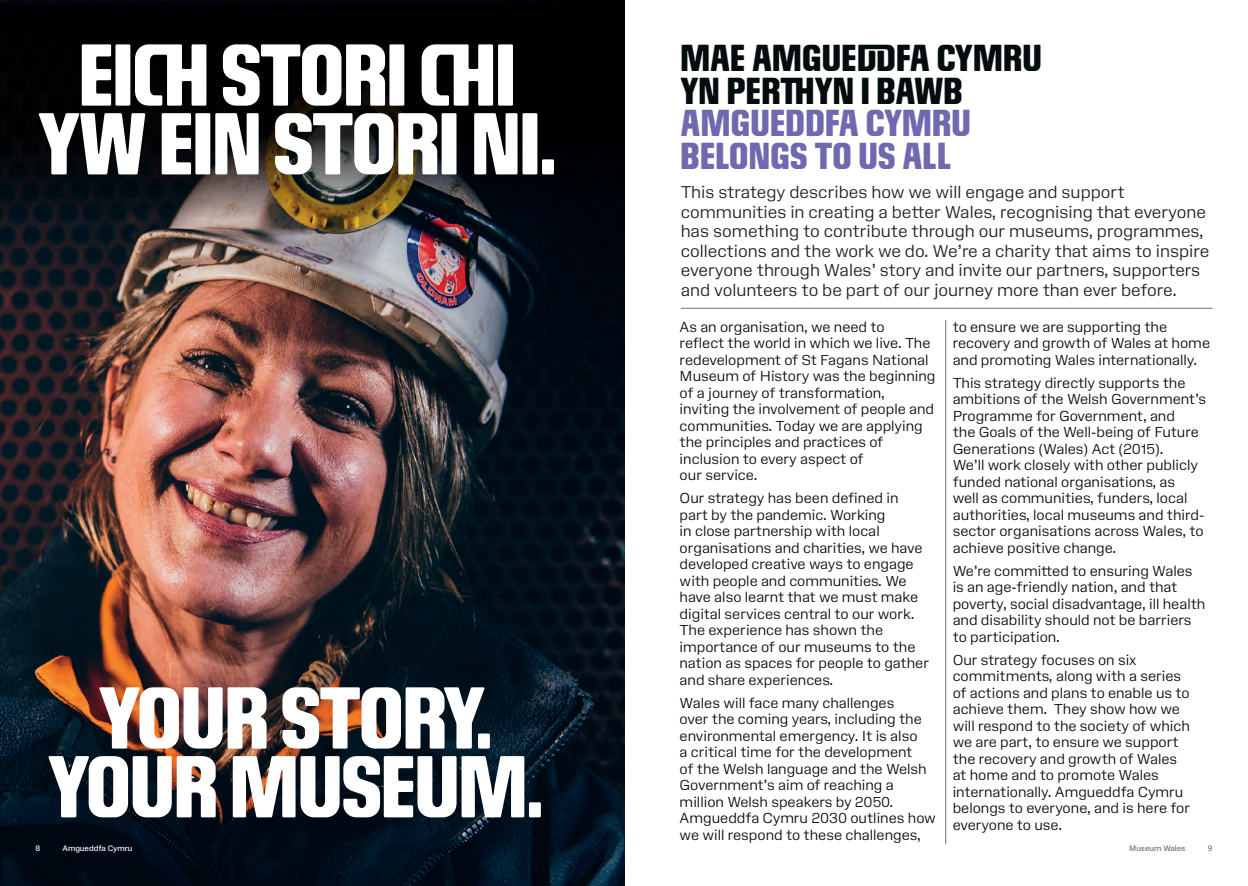
<style>
.page{position:relative;width:1248px;height:886px;background:#fff}
.page>*{position:absolute;margin:0;border:0;box-sizing:border-box;transform-origin:0 0}
.t1{font:87.5px/68.8px "Amgueddfa Headline Wales";letter-spacing:-.015em;color:#fff;text-align:center}
.t2{font:37.5px/32.5px "Amgueddfa Headline Cymru";color:#040c0e}
.t3{font:37.5px/32.5px "Amgueddfa Headline Wales";letter-spacing:.01em;color:#7069b0}
.t4{font:300 16.25px/19.5px "Amgueddfa Body";color:#231f20}
.t5{font:300 13.75px/16.5px "Amgueddfa Body";color:#040c0e}
.t6{font:7.5px "Amgueddfa Body";color:#fff}
.t7{font:7.5px "Amgueddfa Body";color:#6d7375}
.s1{font-family:"Amgueddfa Headline Cymru"}
</style>
<div class="page">
<img style="left:0;top:0;width:624px;height:886px">
<hr style="left:945px;top:320px;width:1px;height:524px;background:#6d7375">
<hr style="left:680px;top:308px;width:532px;height:1px;background:#6d7375">
<img style="left:0;top:3px;width:624px;height:309px">
<h1 class="t1" style="left:38px;top:43px;width:520px">EI<span class="s1">CH</span> STORI <span class="s1">CH</span>I<br>YW EIN STORI NI.</h1>
<h1 class="t1" style="left:48px;top:686px;width:497px">YOUR STORY.<br>YOUR MUSEUM.</h1>
<h2 class="t2" style="left:680px;top:43px;width:363px">MAE AMGUEDDFA CYMRU<br>YN PERTHYN I BAWB</h2>
<h2 class="t3" style="left:680px;top:108px;width:292px">AMGUEDDFA CYMRU<br>BELONGS TO US ALL</h2>
<p class="t4" style="left:680px;top:183px;width:530px">This strategy describes how we will engage and support communities in creating a better Wales, recognising that everyone has something to contribute through our museums, programmes, collections and the work we do. We’re a charity that aims to inspire everyone through Wales’ story and invite our partners, supporters and volunteers to be part of our journey more than ever before.</p>
<p class="t5" style="left:679px;top:319px;width:257px">As an organisation, we need to<br>reflect the world in which we live. The redevelopment of St Fagans National<br>Museum of History was the beginning of a journey of transformation, inviting the involvement of people and communities. Today we are applying the principles and practices of inclusion to every aspect of<br>our service.</p>
<p class="t5" style="left:679px;top:490px;width:251px">Our strategy has been defined in part by the pandemic. Working<br>in close partnership with local organisations and charities, we have developed creative ways to engage with people and communities. We have also learnt that we must make digital services central to our work.<br>The experience has shown the importance of our museums to the nation as spaces for people to gather and share experiences.</p>
<p class="t5" style="left:679px;top:694px;width:258px">Wales will face many challenges<br>over the coming years, including the environmental emergency. It is also<br>a critical time for the development<br>of the Welsh language and the Welsh Government’s aim of reaching a million Welsh speakers by 2050.<br>Amgueddfa Cymru 2030 outlines how we will respond to these challenges,</p>
<p class="t5" style="left:952px;top:319px;width:259px">to ensure we are supporting the recovery and growth of Wales at home and promoting Wales internationally.</p>
<p class="t5" style="left:952px;top:375px;width:255px">This strategy directly supports the ambitions of the Welsh Government’s Programme for Government, and<br>the Goals of the Well-being of Future Generations (Wales) Act (2015).<br>We’ll work closely with other publicly funded national organisations, as<br>well as communities, funders, local authorities, local museums and third&shy;sector organisations across Wales, to achieve positive change.</p>
<p class="t5" style="left:952px;top:562px;width:254px">We’re committed to ensuring Wales is an age-friendly nation, and that poverty, social disadvantage, ill health and disability should not be barriers to participation.</p>
<p class="t5" style="left:952px;top:651px;width:239px">Our strategy focuses on six commitments, along with a series of actions and plans to enable us to achieve them. They show how we will respond to the society of which we are part, to ensure we support the recovery and growth of Wales at home and to promote Wales internationally. Amgueddfa Cymru belongs to everyone, and is here for everyone to use.</p>
<p class="t6" style="left:35px;top:843px;width:6px">8</p>
<p class="t6" style="left:62px;top:843px;width:72px">Amgueddfa Cymru</p>
<p class="t7" style="left:1128px;top:843px;width:58px">Museum Wales</p>
<p class="t7" style="left:1207px;top:843px;width:6px">9</p>
</div>
